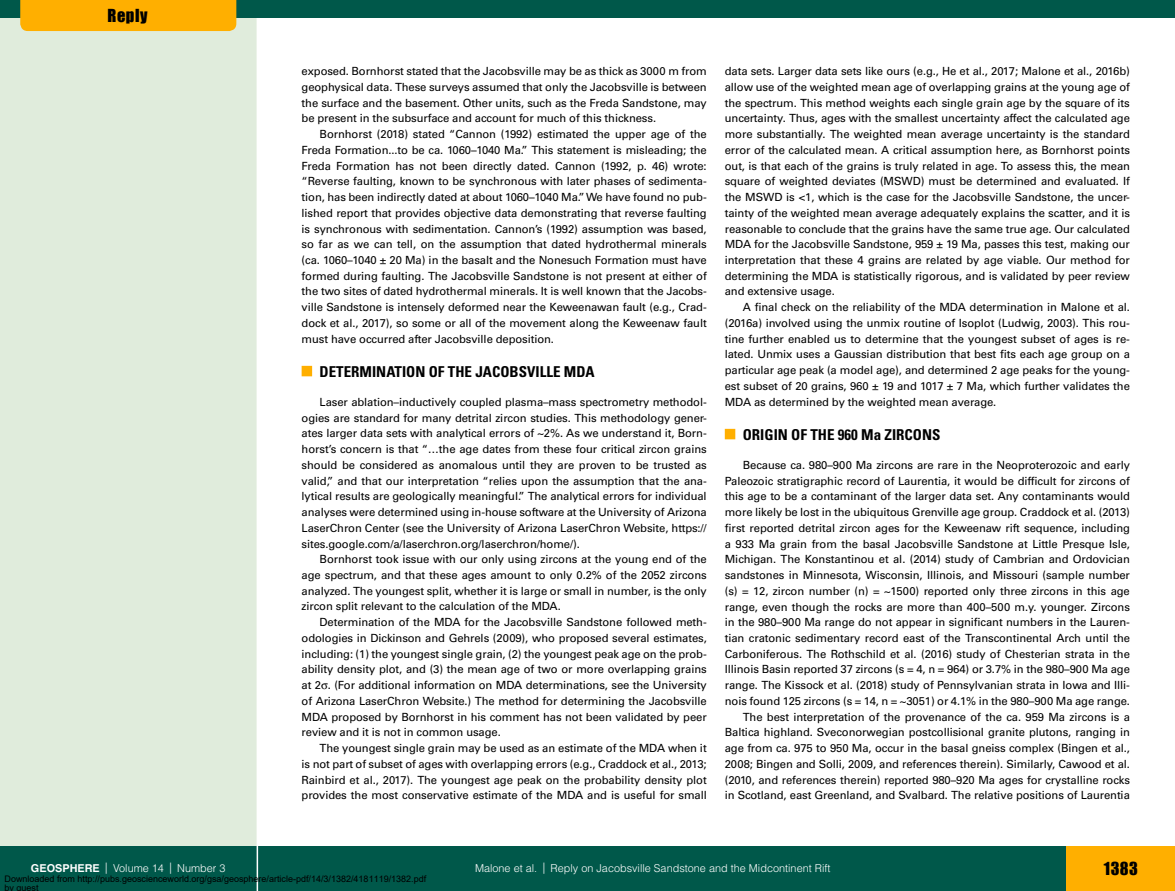
<style>
.page{position:relative;width:1175px;height:891px;background:#fff}
.page>*{position:absolute;margin:0;border:0;box-sizing:border-box;transform-origin:0 0}
.t1{font:16.5px "Impact";letter-spacing:.03em;color:#000}
.t2{font:700 condensed 15px "Univers LT Std";color:#000}
.t3{font:11.25px/15.8px "Univers LT Std";letter-spacing:-.01em;color:#000;text-align:justify}
.t4{font:300 10.8px "Helvetica LT Std";color:#fff}
.t5{font:9px/9px "Arial";color:#000}
.s1{font-weight:700}
.s2{font-size:11.25px}
</style>
<div class="page">
<div style="left:0;top:0;width:256px;height:891px;background:#e0ecdc"></div>
<div style="left:0;top:846px;width:1174px;height:45px;background:#00584a"></div>
<hr style="left:256px;top:0;width:2px;height:891px;background:#fff">
<div style="left:0;top:0;width:1174px;height:18px;background:#00584a"></div>
<div style="left:20px;top:0;width:216px;height:31px;background:#ffaf00"></div>
<div style="left:1066px;top:846px;width:108px;height:45px;background:#ffaf00"></div>
<div style="left:302px;top:366px;width:10px;height:10px;background:#ffaf00"></div>
<div style="left:724px;top:429px;width:11px;height:10px;background:#ffaf00"></div>
<h1 class="t1" style="left:108px;top:3px;width:41px">Reply</h1>
<p class="t3" style="left:302px;top:63px;width:407px">exposed. Bornhorst stated that the Jacobsville may be as thick as 3000 m from geophysical data. These surveys assumed that only the Jacobsville is between the surface and the basement. Other units, such as the Freda Sandstone, may be present in the subsurface and account for much of this thickness.</p>
<p class="t3" style="left:302px;top:126px;width:407px;text-indent:18px">Bornhorst (2018) stated “Cannon (1992) estimated the upper age of the Freda Formation...to be ca. 1060–1040 Ma.” This statement is misleading; the Freda Formation has not been directly dated. Cannon (1992, p. 46) wrote: “Reverse faulting, known to be synchronous with later phases of sedimenta&shy;tion, has been indirectly dated at about 1060–1040 Ma.” We have found no pub&shy;lished report that provides objective data demonstrating that reverse faulting is synchronous with sedimentation. Cannon’s (1992) assumption was based, so far as we can tell, on the assumption that dated hydrothermal minerals (ca. 1060–1040 ± 20 Ma) in the basalt and the Nonesuch Formation must have formed during faulting. The Jacobsville Sandstone is not present at either of the two sites of dated hydrothermal minerals. It is well known that the Jacobs&shy;ville Sandstone is intensely deformed near the Keweenawan fault (e.g., Crad&shy;dock et al., 2017), so some or all of the movement along the Keweenaw fault must have occurred after Jacobsville deposition.</p>
<h2 class="t2" style="left:320px;top:362px;width:276px">DETERMINATION OF THE JACOBSVILLE MDA</h2>
<p class="t3" style="left:302px;top:394px;width:407px;text-indent:18px">Laser ablation–inductively coupled plasma–mass spectrometry methodol&shy;ogies are standard for many detrital zircon studies. This methodology gener&shy;ates larger data sets with analytical errors of ~2%. As we understand it, Born&shy;horst’s concern is that “…the age dates from these four critical zircon grains should be considered as anomalous until they are proven to be trusted as valid,” and that our interpretation “relies upon the assumption that the ana&shy;lytical results are geologically meaningful.” The analytical errors for individual analyses were determined using in-house software at the University of Arizona LaserChron Center (see the University of Arizona LaserChron Website, https:// sites.google.com/a/laserchron.org/laserchron/home/).</p>
<p class="t3" style="left:302px;top:551px;width:407px;text-indent:18px">Bornhorst took issue with our only using zircons at the young end of the age spectrum, and that these ages amount to only 0.2% of the 2052 zircons analyzed. The youngest split, whether it is large or small in number, is the only zircon split relevant to the calculation of the MDA.</p>
<p class="t3" style="left:302px;top:614px;width:407px;text-indent:18px">Determination of the MDA for the Jacobsville Sandstone followed meth&shy;odologies in Dickinson and Gehrels (2009), who proposed several estimates, including: (1) the youngest single grain, (2) the youngest peak age on the prob&shy;ability density plot, and (3) the mean age of two or more overlapping grains at 2 . (For additional information on MDA determinations, see the University of Arizona LaserChron Website.) The method for determining the Jacobsville MDA proposed by Bornhorst in his comment has not been validated by peer review and it is not in common usage.</p>
<p class="t3" style="left:302px;top:740px;width:407px;text-indent:18px">The youngest single grain may be used as an estimate of the MDA when it is not part of subset of ages with overlapping errors (e.g., Craddock et al., 2013; Rainbird et al., 2017). The youngest age peak on the probability density plot provides the most conservative estimate of the MDA and is useful for small</p>
<p class="t3" style="left:724px;top:63px;width:407px">data sets. Larger data sets like ours (e.g., He et al., 2017; Malone et al., 2016b) allow use of the weighted mean age of overlapping grains at the young age of the spectrum. This method weights each single grain age by the square of its uncertainty. Thus, ages with the smallest uncertainty affect the calculated age more substantially. The weighted mean average uncertainty is the standard error of the calculated mean. A critical assumption here, as Bornhorst points out, is that each of the grains is truly related in age. To assess this, the mean square of weighted deviates (MSWD) must be determined and evaluated. If the MSWD is &lt;1, which is the case for the Jacobsville Sandstone, the uncer&shy;tainty of the weighted mean average adequately explains the scatter, and it is reasonable to conclude that the grains have the same true age. Our calculated MDA for the Jacobsville Sandstone, 959 ± 19 Ma, passes this test, making our interpretation that these 4 grains are related by age viable. Our method for determining the MDA is statistically rigorous, and is validated by peer review and extensive usage.</p>
<p class="t3" style="left:724px;top:299px;width:407px;text-indent:18px">A final check on the reliability of the MDA determination in Malone et al. (2016a) involved using the unmix routine of Isoplot (Ludwig, 2003). This rou&shy;tine further enabled us to determine that the youngest subset of ages is re&shy;lated. Unmix uses a Gaussian distribution that best fits each age group on a particular age peak (a model age), and determined 2 age peaks for the young&shy;est subset of 20 grains, 960 ± 19 and 1017 ± 7 Ma, which further validates the MDA as determined by the weighted mean average.</p>
<h2 class="t2" style="left:742px;top:425px;width:199px">ORIGIN OF THE 960 Ma ZIRCONS</h2>
<p class="t3" style="left:724px;top:457px;width:407px;text-align:right">Because ca. 980–900 Ma zircons are rare in the Neoproterozoic and early Paleozoic stratigraphic record of Laurentia, it would be difficult for zircons of this age to be a contaminant of the larger data set. Any contaminants would more likely be lost in the ubiquitous Grenville age group. Craddock et al. (2013) first reported detrital zircon ages for the Keweenaw rift sequence, including a 933 Ma grain from the basal Jacobsville Sandstone at Little Presque Isle, Michigan. The Konstantinou et al. (2014) study of Cambrian and Ordovician sandstones in Minnesota, Wisconsin, Illinois, and Missouri (sample number (s) = 12, zircon number (n) = ~1500) reported only three zircons in this age range, even though the rocks are more than 400–500 m.y. younger. Zircons in the 980–900 Ma range do not appear in significant numbers in the Lauren&shy;tian cratonic sedimentary record east of the Transcontinental Arch until the Carboniferous. The Rothschild et al. (2016) study of Chesterian strata in the Illinois Basin reported 37 zircons (s = 4, n = 964) or 3.7% in the 980–900 Ma age range. The Kissock et al. (2018) study of Pennsylvanian strata in Iowa and Illi&shy;nois found 125 zircons (s = 14, n = ~3051) or 4.1% in the 980–900 Ma age range.<br>The best interpretation of the provenance of the ca. 959 Ma zircons is a Baltica highland. Sveconorwegian postcollisional granite plutons, ranging in age from ca. 975 to 950 Ma, occur in the basal gneiss complex (Bingen et al., 2008; Bingen and Solli, 2009, and references therein). Similarly, Cawood et al. (2010, and references therein) reported 980–920 Ma ages for crystalline rocks in Scotland, east Greenland, and Svalbard. The relative positions of Laurentia</p>
<p class="t4" style="left:31px;top:862px;width:196px"><span class="s1">GEOSPHERE</span> <span class="s2">|</span> Volume 14 <span class="s2">|</span> Number 3</p>
<p class="t4" style="left:475px;top:862px;width:357px">Malone et al. <span class="s2">|</span> Reply on Jacobsville Sandstone and the Midcontinent Rift</p>
<h1 class="t1" style="left:1103px;top:856px;width:36px">1383</h1>
<p class="t5" style="left:4px;top:875px;width:423px">Downloaded from http://pubs.geoscienceworld.org/gsa/geosphere/article-pdf/14/3/1382/4181119/1382.pdf by guest</p>
</div>
